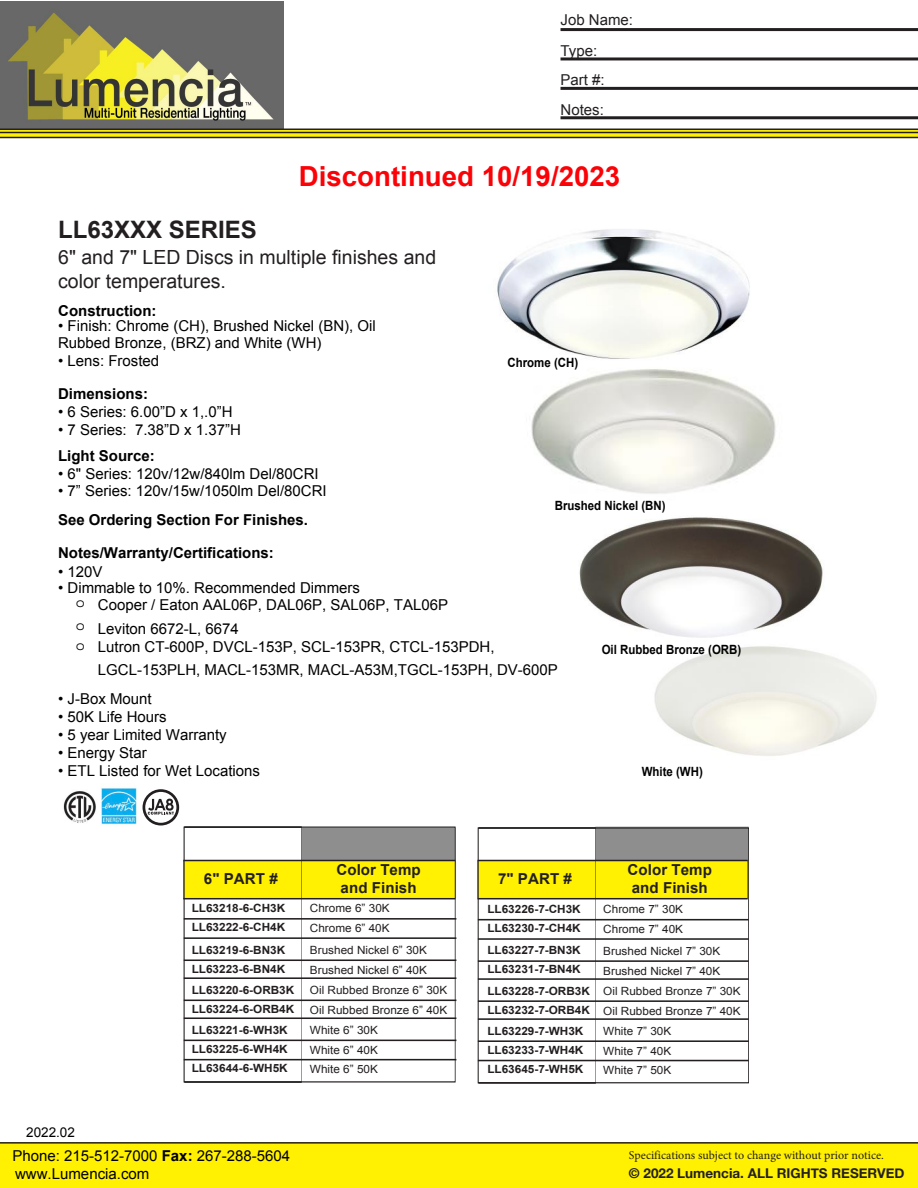
<style>
.page{position:relative;width:918px;height:1188px;background:#fff}
.page>*{position:absolute;margin:0;border:0;box-sizing:border-box;transform-origin:0 0}
.t1{font:700 27.6px "Arial";color:#fb0207}
.t2{font:700 24px "Arial";color:#231f20}
.t3{font:19.5px/24.5px "Arial";color:#231f20}
.t4{font:700 15.15px/18.1px "Arial";letter-spacing:.005em;color:#231f20}
.t5{font:15px/23.4px "Arial";color:#000}
.t6{font:15px/18px "Arial";color:#000}
.t7{font:700 15px "Arial";color:#000}
.t8{font:15px/29.5px "Arial";color:#231f20}
.t9{font:15px "Courier Std";color:#000}
.t10{font:700 13.5px "Helvetica Neue";color:#231f20}
.t11{font:13.5px "Arial";color:#000}
.t12{font:700 12.75px "Arial";color:#000;scale:.9 1}
.t13{font:12px "Minion Pro";color:#221e1f}
.t14{font:11.4px/20px "Arial";color:#231f20;scale:1.04 1}
.t15{font:700 11.4px "Arial";color:#231f20;scale:1.04 1}
.s1{font-style:inherit}
.s2{font-weight:700}
</style>
<div class="page">
<img style="left:654px;top:646px;width:223px;height:110px">
<img style="left:531px;top:369px;width:245px;height:125px">
<img style="left:595px;top:827px;width:154px;height:33px">
<img style="left:497px;top:229px;width:253px;height:130px">
<img style="left:579px;top:517px;width:244px;height:121px">
<div style="left:0;top:1142px;width:918px;height:46px;background:#fff101"></div>
<img style="left:63px;top:791px;width:33px;height:32px">
<img style="left:101px;top:788px;width:36px;height:38px">
<img style="left:0;top:1px;width:284px;height:128px">
<svg style="left:0;top:129px;width:918px;height:9px;background:#a2980d"></svg>
<hr style="left:561px;top:28px;width:357px;height:3px;background:#231f20">
<hr style="left:561px;top:57px;width:357px;height:3px;background:#231f20">
<hr style="left:561px;top:87px;width:357px;height:3px;background:#231f20">
<hr style="left:561px;top:116px;width:357px;height:3px;background:#231f20">
<svg style="left:143px;top:789px;width:36px;height:36px"></svg>
<div style="left:184px;top:861px;width:271px;height:37px;background:#fff101"></div>
<div style="left:183px;top:860px;width:272px;height:39px;border:1px solid #231f20"></div>
<div style="left:184px;top:827px;width:118px;height:255px;border:1px solid #231f20"></div>
<hr style="left:184px;top:919px;width:272px;height:1px;background:#231f20">
<hr style="left:184px;top:960px;width:272px;height:1px;background:#231f20">
<hr style="left:184px;top:938px;width:272px;height:1px;background:#231f20">
<hr style="left:184px;top:1000px;width:272px;height:1px;background:#231f20">
<hr style="left:184px;top:978px;width:272px;height:1px;background:#231f20">
<hr style="left:184px;top:1040px;width:272px;height:1px;background:#231f20">
<hr style="left:184px;top:1018px;width:272px;height:1px;background:#231f20">
<hr style="left:184px;top:1059px;width:272px;height:1px;background:#231f20">
<div style="left:478px;top:861px;width:271px;height:37px;background:#fff101"></div>
<div style="left:478px;top:860px;width:270px;height:39px;border:1px solid #231f20"></div>
<div style="left:478px;top:828px;width:118px;height:255px;border:1px solid #231f20"></div>
<hr style="left:478px;top:919px;width:271px;height:1px;background:#231f20">
<hr style="left:478px;top:961px;width:271px;height:1px;background:#231f20">
<hr style="left:478px;top:939px;width:271px;height:1px;background:#231f20">
<hr style="left:478px;top:1001px;width:271px;height:1px;background:#231f20">
<hr style="left:478px;top:979px;width:271px;height:1px;background:#231f20">
<hr style="left:478px;top:1041px;width:271px;height:1px;background:#231f20">
<hr style="left:478px;top:1019px;width:271px;height:1px;background:#231f20">
<hr style="left:478px;top:1060px;width:271px;height:1px;background:#231f20">
<p class="t8" style="left:561px;top:5px;width:74px">Job Name:</p>
<p class="t8" style="left:561px;top:36px;width:46px">Type:<br>Part #:</p>
<p class="t8" style="left:561px;top:95px;width:45px">Notes:</p>
<h1 class="t1" style="left:299px;top:158px;width:323px">Discontinued 10/19/2023</h1>
<h2 class="t2" style="left:58px;top:214px;width:200px">LL63XXX SERIES</h2>
<h3 class="t3" style="left:58px;top:245px;width:380px">6" and 7" LED Discs in multiple finishes and color temperatures.</h3>
<p class="t7" style="left:58px;top:301px;width:100px">Construction:</p>
<p class="t5" style="left:58px;top:318px;width:319px;line-height:16.5px">• Finish: Chrome (CH), Brushed Nickel (BN), Oil<br>Rubbed Bronze, (BRZ) and White (WH)</p>
<p class="t5" style="left:58px;top:349px;width:103px">• Lens: Frosted</p>
<p class="t7" style="left:58px;top:383px;width:92px">Dimensions:</p>
<p class="t5" style="left:58px;top:400px;width:176px">• 6 Series: 6.00”D x 1,.0”H</p>
<p class="t5" style="left:58px;top:418px;width:184px">• 7 Series: 7.38”D x 1.37”H</p>
<p class="t7" style="left:58px;top:446px;width:98px">Light Source:</p>
<p class="t6" style="left:58px;top:465px;width:262px"><span class="s1">• 6</span>" <span class="s1">Series:</span> 120v/12w/840lm Del/80CRI</p>
<p class="t6" style="left:58px;top:476px;width:270px;line-height:29.1px"><span class="s1">•</span> 7” Series: 120v/15w/1050lm Del/80CRI<br><span class="s2">See Ordering Section For Finishes.</span></p>
<p class="t7" style="left:58px;top:543px;width:217px">Notes/Warranty/Certifications:</p>
<p class="t5" style="left:58px;top:560px;width:46px">• 120V</p>
<p class="t5" style="left:58px;top:576px;width:303px">• Dimmable to 10%. Recommended Dimmers</p>
<p class="t12" style="left:507px;top:354px;width:80px">Chrome (CH)</p>
<p class="t12" style="left:555px;top:498px;width:125px">Brushed Nickel (BN)</p>
<p class="t5" style="left:98px;top:593px;width:352px">Cooper / Eaton AAL06P, DAL06P, SAL06P, TAL06P<br>Leviton 6672-L, 6674</p>
<p class="t5" style="left:98px;top:635px;width:462px">Lutron CT-600P, DVCL-153P, SCL-153PR, CTCL-153PDH,<br>LGCL-153PLH, MACL-153MR, MACL-A53M,TGCL-153PH, DV-600P</p>
<p class="t6" style="left:58px;top:690px;width:95px">• J-Box Mount</p>
<p class="t6" style="left:58px;top:708px;width:110px">• 50K Life Hours</p>
<p class="t6" style="left:58px;top:726px;width:170px">• 5 year Limited Warranty</p>
<p class="t6" style="left:58px;top:744px;width:90px">• Energy Star</p>
<p class="t6" style="left:58px;top:762px;width:204px">• ETL Listed for Wet Locations</p>
<p class="t9" style="left:76px;top:594px;width:10px">o</p>
<p class="t9" style="left:76px;top:638px;width:10px">o</p>
<p class="t9" style="left:76px;top:617px;width:10px">o</p>
<p class="t12" style="left:602px;top:641px;width:157px">Oil Rubbed Bronze (ORB)</p>
<p class="t12" style="left:642px;top:764px;width:69px">White (WH)</p>
<p class="t4" style="left:204px;top:871px;width:75px">6" PART #</p>
<p class="t15" style="left:192px;top:901px;width:91px">LL63218-6-CH3K</p>
<p class="t4" style="left:336px;top:861px;width:86px">Color Temp and Finish</p>
<p class="t14" style="left:310px;top:898px;width:78px">Chrome 6” 30K</p>
<p class="t11" style="left:26px;top:1124px;width:50px">2022.02</p>
<p class="t15" style="left:192px;top:920px;width:91px">LL63222-6-CH4K</p>
<p class="t14" style="left:310px;top:918px;width:78px">Chrome 6” 40K</p>
<p class="t15" style="left:192px;top:942px;width:91px">LL63219-6-BN3K</p>
<p class="t14" style="left:310px;top:940px;width:114px">Brushed Nickel 6” 30K</p>
<p class="t15" style="left:192px;top:961px;width:91px">LL63223-6-BN4K</p>
<p class="t14" style="left:310px;top:960px;width:114px">Brushed Nickel 6” 40K</p>
<p class="t15" style="left:192px;top:982px;width:100px">LL63220-6-ORB3K</p>
<p class="t14" style="left:310px;top:980px;width:134px">Oil Rubbed Bronze 6” 30K</p>
<p class="t15" style="left:192px;top:1001px;width:100px">LL63224-6-ORB4K</p>
<p class="t14" style="left:310px;top:1000px;width:134px">Oil Rubbed Bronze 6” 40K</p>
<p class="t15" style="left:192px;top:1022px;width:94px">LL63221-6-WH3K</p>
<p class="t14" style="left:310px;top:1020px;width:67px">White 6” 30K</p>
<p class="t15" style="left:192px;top:1041px;width:94px">LL63225-6-WH4K</p>
<p class="t14" style="left:310px;top:1040px;width:67px">White 6” 40K</p>
<p class="t15" style="left:192px;top:1061px;width:94px">LL63644-6-WH5K</p>
<p class="t14" style="left:310px;top:1059px;width:67px">White 6” 50K</p>
<p class="t6" style="left:12px;top:1147px;width:279px">Phone: 215-512-7000 <span class="s2">Fax:</span> 267-288-5604 www.Lumencia.com</p>
<p class="t4" style="left:628px;top:861px;width:86px">Color Temp and Finish</p>
<p class="t4" style="left:498px;top:871px;width:75px">7" PART #</p>
<p class="t15" style="left:487px;top:902px;width:91px">LL63226-7-CH3K</p>
<p class="t14" style="left:603px;top:899px;width:78px">Chrome 7” 30K</p>
<p class="t15" style="left:487px;top:921px;width:91px">LL63230-7-CH4K</p>
<p class="t14" style="left:603px;top:919px;width:78px">Chrome 7” 40K</p>
<p class="t15" style="left:487px;top:943px;width:91px">LL63227-7-BN3K</p>
<p class="t14" style="left:603px;top:941px;width:114px">Brushed Nickel 7” 30K</p>
<p class="t15" style="left:487px;top:962px;width:91px">LL63231-7-BN4K</p>
<p class="t14" style="left:487px;top:961px;width:245px;text-indent:116px">Brushed Nickel 7” 40K<br><span class="s2">LL63228-7-ORB3K</span> Oil Rubbed Bronze 7” 30K<br><span class="s2">LL63232-7-ORB4K</span> Oil Rubbed Bronze 7” 40K<br><span class="s2">LL63229-7-WH3K</span></p>
<p class="t14" style="left:603px;top:1021px;width:67px">White 7” 30K</p>
<p class="t15" style="left:487px;top:1042px;width:94px">LL63233-7-WH4K</p>
<p class="t14" style="left:603px;top:1041px;width:67px">White 7” 40K</p>
<p class="t15" style="left:487px;top:1061px;width:94px">LL63645-7-WH5K</p>
<p class="t14" style="left:603px;top:1060px;width:67px">White 7” 50K</p>
<p class="t13" style="left:629px;top:1147px;width:257px">Specifications subject to change without prior notice.</p>
<p class="t10" style="left:629px;top:1162px;width:277px">© 2022 Lumencia. ALL RIGHTS RESERVED</p>
</div>
